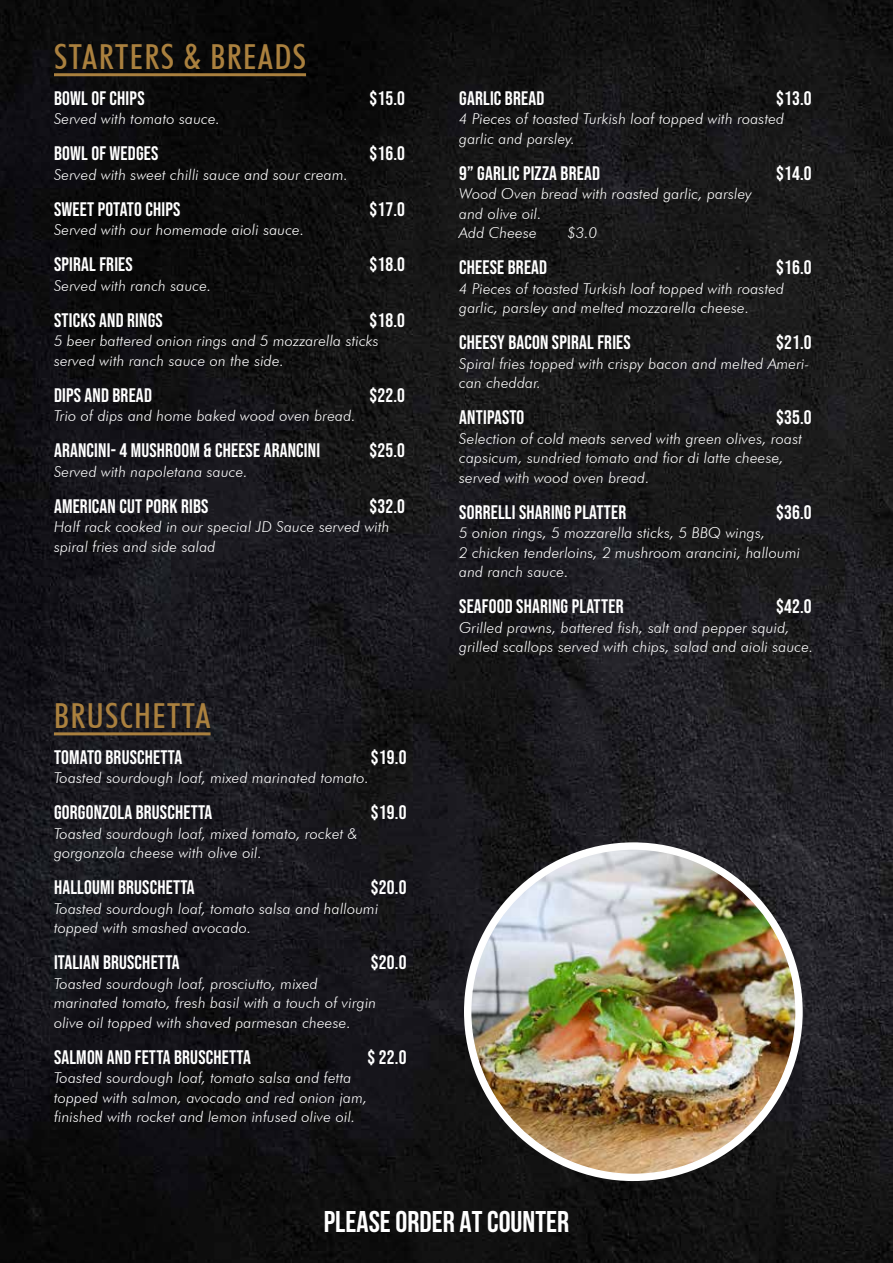
<style>
.page{position:relative;width:893px;height:1263px;background:#fff}
.page>*{position:absolute;margin:0;border:0;box-sizing:border-box;transform-origin:0 0}
.t1{font:500 condensed 34.5px "Futura BT";letter-spacing:.04em;color:#aa803e}
.t2{font:700 30px "Bebas Neue";color:#fff}
.t3{font:19.5px "Bebas Neue";letter-spacing:.01em;color:#fff}
.t4{font:italic 300 15px/19.5px "Futura BT";letter-spacing:.01em;color:#fff}
</style>
<div class="page">
<img style="left:0;top:0;width:893px;height:1263px">
<div style="left:464px;top:842px;width:339px;height:339px;background:#fff;border-radius:50%"></div>
<img style="left:471px;top:849px;width:325px;height:325px;border-radius:163px">
<hr style="left:54px;top:732px;width:157px;height:3px;background:#aa803e">
<hr style="left:54px;top:73px;width:252px;height:3px;background:#aa803e">
<h1 class="t1" style="left:54px;top:36px;width:254px">STARTERS &amp; BREADS</h1>
<h3 class="t3" style="left:54px;top:87px;width:92px">BOWL OF CHIPS</h3>
<h3 class="t3" style="left:369px;top:87px;width:37px">$15.0</h3>
<p class="t4" style="left:54px;top:109px;width:168px">Served with tomato sauce.</p>
<h3 class="t3" style="left:54px;top:142px;width:106px">BOWL OF WEDGES</h3>
<h3 class="t3" style="left:369px;top:142px;width:37px">$16.0</h3>
<p class="t4" style="left:54px;top:165px;width:295px">Served with sweet chilli sauce and sour cream.</p>
<h3 class="t3" style="left:54px;top:198px;width:128px">SWEET POTATO CHIPS</h3>
<h3 class="t3" style="left:369px;top:198px;width:37px">$17.0</h3>
<p class="t4" style="left:54px;top:220px;width:252px">Served with our homemade aioli sauce.</p>
<h3 class="t3" style="left:54px;top:253px;width:80px">SPIRAL FRIES</h3>
<h3 class="t3" style="left:369px;top:253px;width:37px">$18.0</h3>
<p class="t4" style="left:54px;top:276px;width:159px">Served with ranch sauce.</p>
<h3 class="t3" style="left:54px;top:309px;width:110px">STICKS AND RINGS</h3>
<h3 class="t3" style="left:369px;top:309px;width:37px">$18.0</h3>
<p class="t4" style="left:54px;top:331px;width:326px">5 beer battered onion rings and 5 mozzarella sticks served with ranch sauce on the side.</p>
<h3 class="t3" style="left:54px;top:384px;width:99px">DIPS AND BREAD</h3>
<h3 class="t3" style="left:369px;top:384px;width:37px">$22.0</h3>
<p class="t4" style="left:54px;top:406px;width:303px">Trio of dips and home baked wood oven bread.</p>
<h3 class="t3" style="left:54px;top:439px;width:268px">ARANCINI- 4 MUSHROOM &amp; CHEESE ARANCINI</h3>
<h3 class="t3" style="left:369px;top:439px;width:37px">$25.0</h3>
<p class="t4" style="left:54px;top:462px;width:195px">Served with napoletana sauce.</p>
<h3 class="t3" style="left:54px;top:495px;width:156px">AMERICAN CUT PORK RIBS</h3>
<h3 class="t3" style="left:369px;top:495px;width:37px">$32.0</h3>
<p class="t4" style="left:54px;top:517px;width:337px">Half rack cooked in our special JD Sauce served with spiral fries and side salad</p>
<h1 class="t1" style="left:54px;top:695px;width:158px">BRUSCHETTA</h1>
<h3 class="t3" style="left:54px;top:746px;width:130px">TOMATO BRUSCHETTA</h3>
<h3 class="t3" style="left:371px;top:746px;width:37px">$19.0</h3>
<p class="t4" style="left:54px;top:768px;width:317px">Toasted sourdough loaf, mixed marinated tomato.</p>
<h3 class="t3" style="left:54px;top:802px;width:160px">GORGONZOLA BRUSCHETTA</h3>
<h3 class="t3" style="left:371px;top:802px;width:37px">$19.0</h3>
<p class="t4" style="left:54px;top:824px;width:304px">Toasted sourdough loaf, mixed tomato, rocket &amp; gorgonzola cheese with olive oil.</p>
<h3 class="t3" style="left:54px;top:877px;width:142px">HALLOUMI BRUSCHETTA</h3>
<h3 class="t3" style="left:371px;top:877px;width:37px">$20.0</h3>
<p class="t4" style="left:54px;top:899px;width:326px">Toasted sourdough loaf, tomato salsa and halloumi topped with smashed avocado.</p>
<h3 class="t3" style="left:54px;top:952px;width:127px">ITALIAN BRUSCHETTA</h3>
<h3 class="t3" style="left:371px;top:952px;width:37px">$20.0</h3>
<p class="t4" style="left:54px;top:974px;width:324px">Toasted sourdough loaf, prosciutto, mixed marinated tomato, fresh basil with a touch of virgin olive oil topped with shaved parmesan cheese.</p>
<h3 class="t3" style="left:54px;top:1046px;width:198px">SALMON AND FETTA BRUSCHETTA</h3>
<h3 class="t3" style="left:368px;top:1046px;width:40px">$ 22.0</h3>
<p class="t4" style="left:54px;top:1068px;width:315px">Toasted sourdough loaf, tomato salsa and fetta topped with salmon, avocado and red onion jam, finished with rocket and lemon infused olive oil.</p>
<h3 class="t3" style="left:459px;top:87px;width:87px">GARLIC BREAD</h3>
<h3 class="t3" style="left:776px;top:87px;width:37px">$13.0</h3>
<p class="t4" style="left:459px;top:109px;width:327px">4 Pieces of toasted Turkish loaf topped with roasted garlic and parsley.</p>
<h3 class="t3" style="left:459px;top:162px;width:142px">9” GARLIC PIZZA BREAD</h3>
<h3 class="t3" style="left:776px;top:162px;width:37px">$14.0</h3>
<p class="t4" style="left:459px;top:184px;width:294px">Wood Oven bread with roasted garlic, parsley and olive oil.<br>Add Cheese</p>
<p class="t4" style="left:567px;top:223px;width:31px">$3.0</p>
<h3 class="t3" style="left:459px;top:256px;width:90px">CHEESE BREAD</h3>
<h3 class="t3" style="left:776px;top:256px;width:37px">$16.0</h3>
<p class="t4" style="left:459px;top:279px;width:327px">4 Pieces of toasted Turkish loaf topped with roasted garlic, parsley and melted mozzarella cheese.</p>
<h3 class="t3" style="left:459px;top:331px;width:173px">CHEESY BACON SPIRAL FRIES</h3>
<h3 class="t3" style="left:776px;top:331px;width:37px">$21.0</h3>
<p class="t4" style="left:459px;top:354px;width:351px">Spiral fries topped with crispy bacon and melted Ameri&shy;can cheddar.</p>
<h3 class="t3" style="left:459px;top:406px;width:67px">ANTIPASTO</h3>
<h3 class="t3" style="left:776px;top:406px;width:37px">$35.0</h3>
<p class="t4" style="left:459px;top:429px;width:344px">Selection of cold meats served with green olives, roast capsicum, sundried tomato and fior di latte cheese, served with wood oven bread.</p>
<h3 class="t3" style="left:459px;top:501px;width:169px">SORRELLI SHARING PLATTER</h3>
<h3 class="t3" style="left:776px;top:501px;width:37px">$36.0</h3>
<p class="t4" style="left:459px;top:523px;width:342px">5 onion rings, 5 mozzarella sticks, 5 BBQ wings,<br>2 chicken tenderloins, 2 mushroom arancini, halloumi and ranch sauce.</p>
<h3 class="t3" style="left:459px;top:595px;width:166px">SEAFOOD SHARING PLATTER</h3>
<h3 class="t3" style="left:776px;top:595px;width:37px">$42.0</h3>
<p class="t4" style="left:459px;top:618px;width:356px">Grilled prawns, battered fish, salt and pepper squid, grilled scallops served with chips, salad and aioli sauce.</p>
<h2 class="t2" style="left:324px;top:1205px;width:247px">PLEASE ORDER AT COUNTER</h2>
</div>
